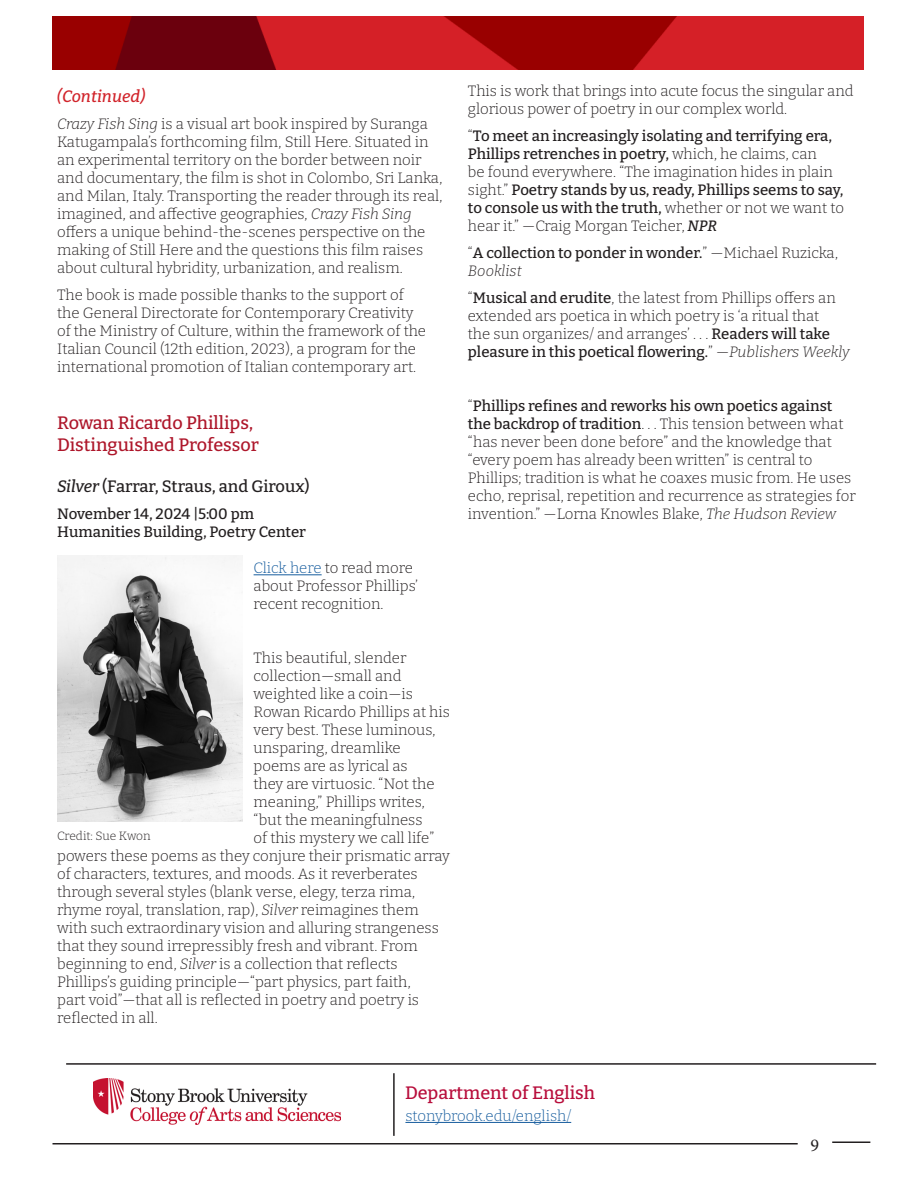
<style>
.page{position:relative;width:918px;height:1188px;background:#fff}
.page>*{position:absolute;margin:0;border:0;box-sizing:border-box;transform-origin:0 0}
.SubHeader_Newsletter{font:500 18px/21.6px "Bitter";color:#ae172b}
.t1{font:500 18px "Bitter";color:#b80e3c}
.t2{font:18px "Minion Pro";color:#231f20}
.Newsletter_Body_Text{font:500 16.5px "Bitter";color:#231f20}
.Newsletter_Body_Text-2{font:italic 500 16.5px "Bitter";color:#d1232a}
.Newsletter_Body_Text-3{font:300 15px/18px "Bitter";color:#231f20}
.Newsletter_Body_Text-4{font:500 15px/18px "Bitter";color:#231f20}
.Newsletter_Body_Text-5{font:300 15px "Bitter";color:#175d9e}
.t3{font:300 12px "Bitter";letter-spacing:-.01em;color:#231f20}
.s1{font-style:italic}
.s2{color:#175d9e}
.s3{font-weight:300}
.s4{font-weight:300;font-style:italic}
.s5{font-weight:500}
</style>
<div class="page">
<hr style="left:52px;top:1143px;width:746px;height:1px;background:#231f20">
<hr style="left:832px;top:1142px;width:38px;height:1px;background:#231f20">
<img style="left:52px;top:16px;width:812px;height:53px">
<hr style="left:254px;top:574px;width:68px;height:1px;background:#175d9e">
<img style="left:57px;top:555px;width:185px;height:267px">
<hr style="left:393px;top:1073px;width:2px;height:63px;background:#231f20">
<hr style="left:66px;top:1063px;width:810px;height:2px;background:#231f20">
<img style="left:94px;top:1078px;width:247px;height:47px">
<hr style="left:405px;top:1122px;width:166px;height:1px;background:#175d9e">
<p class="Newsletter_Body_Text-2" style="left:57px;top:83px;width:89px">(Continued)</p>
<p class="Newsletter_Body_Text-3" style="left:57px;top:114px;width:387px"><span class="s1">Crazy Fish Sing</span> is a visual art book inspired by Suranga Katugampala’s forthcoming film, Still Here. Situated in an experimental territory on the border between noir and documentary, the film is shot in Colombo, Sri Lanka, and Milan, Italy. Transporting the reader through its real, imagined, and affective geographies, <span class="s1">Crazy Fish Sing </span>offers a unique behind-the-scenes perspective on the making of Still Here and the questions this film raises about cultural hybridity, urbanization, and realism.</p>
<p class="Newsletter_Body_Text-3" style="left:57px;top:285px;width:370px">The book is made possible thanks to the support of the General Directorate for Contemporary Creativity of the Ministry of Culture, within the framework of the Italian Council (12th edition, 2023), a program for the international promotion of Italian contemporary art.</p>
<p class="SubHeader_Newsletter" style="left:57px;top:411px;width:203px">Rowan Ricardo Phillips,<br>Distinguished Professor</p>
<p class="Newsletter_Body_Text" style="left:57px;top:474px;width:254px"><span class="s1">Silver</span> (Farrar, Straus, and Giroux)</p>
<p class="Newsletter_Body_Text-4" style="left:57px;top:504px;width:250px">November 14, 2024 |5:00 pm<br>Humanities Building, Poetry Center</p>
<p class="Newsletter_Body_Text-3" style="left:254px;top:559px;width:166px"><span class="s2">Click here</span> to read more about Professor Phillips’ recent recognition.</p>
<p class="Newsletter_Body_Text-3" style="left:254px;top:649px;width:154px">This beautiful, slender</p>
<p class="Newsletter_Body_Text-3" style="left:254px;top:667px;width:149px">collection—small and</p>
<p class="Newsletter_Body_Text-3" style="left:254px;top:685px;width:161px">weighted like a coin—is</p>
<p class="Newsletter_Body_Text-3" style="left:254px;top:703px;width:198px">Rowan Ricardo Phillips at his</p>
<p class="Newsletter_Body_Text-3" style="left:254px;top:721px;width:183px">very best. These luminous,</p>
<p class="Newsletter_Body_Text-3" style="left:254px;top:739px;width:149px">unsparing, dreamlike</p>
<p class="Newsletter_Body_Text-3" style="left:254px;top:757px;width:156px">poems are as lyrical as</p>
<p class="Newsletter_Body_Text-3" style="left:254px;top:775px;width:182px">they are virtuosic. “Not the</p>
<p class="Newsletter_Body_Text-3" style="left:254px;top:793px;width:173px">meaning,” Phillips writes,</p>
<p class="Newsletter_Body_Text-3" style="left:254px;top:811px;width:171px">“but the meaningfulness</p>
<p class="Newsletter_Body_Text-3" style="left:254px;top:829px;width:182px">of this mystery we call life”</p>
<p class="Newsletter_Body_Text-3" style="left:57px;top:847px;width:394px">powers these poems as they conjure their prismatic array</p>
<p class="Newsletter_Body_Text-3" style="left:57px;top:865px;width:362px">of characters, textures, and moods. As it reverberates</p>
<p class="Newsletter_Body_Text-3" style="left:57px;top:883px;width:360px">through several styles (blank verse, elegy, terza rima,</p>
<p class="Newsletter_Body_Text-3" style="left:57px;top:901px;width:363px">rhyme royal, translation, rap), <span class="s1">Silver</span> reimagines them</p>
<p class="Newsletter_Body_Text-3" style="left:57px;top:919px;width:383px">with such extraordinary vision and alluring strangeness</p>
<p class="Newsletter_Body_Text-3" style="left:57px;top:937px;width:362px">that they sound irrepressibly fresh and vibrant. From</p>
<p class="Newsletter_Body_Text-3" style="left:57px;top:955px;width:342px">beginning to end, <span class="s1">Silver</span> is a collection that reflects</p>
<p class="Newsletter_Body_Text-3" style="left:57px;top:973px;width:355px">Phillips’s guiding principle—“part physics, part faith,</p>
<p class="Newsletter_Body_Text-3" style="left:57px;top:991px;width:363px">part void”—that all is reflected in poetry and poetry is</p>
<p class="Newsletter_Body_Text-3" style="left:57px;top:1009px;width:102px">reflected in all.</p>
<p class="t3" style="left:57px;top:828px;width:95px">Credit: Sue Kwon</p>
<p class="Newsletter_Body_Text-3" style="left:468px;top:81px;width:387px">This is work that brings into acute focus the singular and glorious power of poetry in our complex world.</p>
<p class="Newsletter_Body_Text-4" style="left:468px;top:126px;width:378px"><span class="s3">“</span>To meet an increasingly isolating and terrifying era, Phillips retrenches in poetry, <span class="s3">which, he claims, can<br>be found everywhere. “The imagination hides in plain sight.”</span> Poetry stands by us, ready, Phillips seems to say, to console us with the truth, <span class="s3">whether or not we want to hear it.” —Craig Morgan Teicher,</span> <span class="s1">NPR</span></p>
<p class="Newsletter_Body_Text-4" style="left:468px;top:243px;width:372px"><span class="s3">“</span>A collection to ponder in wonder.<span class="s3">” —Michael Ruzicka,<br></span><span class="s4">Booklist</span></p>
<p class="Newsletter_Body_Text-3" style="left:468px;top:288px;width:383px">“<span class="s5">Musical and erudite</span>, the latest from Phillips offers an extended ars poetica in which poetry is ‘a ritual that<br>the sun organizes/ and arranges’ . . . <span class="s5">Readers will take pleasure in this poetical flowering.</span>” —<span class="s1">Publishers Weekly</span></p>
<p class="Newsletter_Body_Text-3" style="left:468px;top:396px;width:389px">“<span class="s5">Phillips refines and reworks his own poetics against the backdrop of tradition</span>. . . This tension between what “has never been done before” and the knowledge that “every poem has already been written” is central to Phillips; tradition is what he coaxes music from. He uses echo, reprisal, repetition and recurrence as strategies for invention.” —Lorna Knowles Blake, <span class="s1">The Hudson Review</span></p>
<p class="t1" style="left:405px;top:1079px;width:192px">Department of English</p>
<p class="Newsletter_Body_Text-5" style="left:405px;top:1106px;width:167px">stonybrook.edu/english/</p>
<p class="t2" style="left:811px;top:1133px;width:10px">9</p>
</div>
